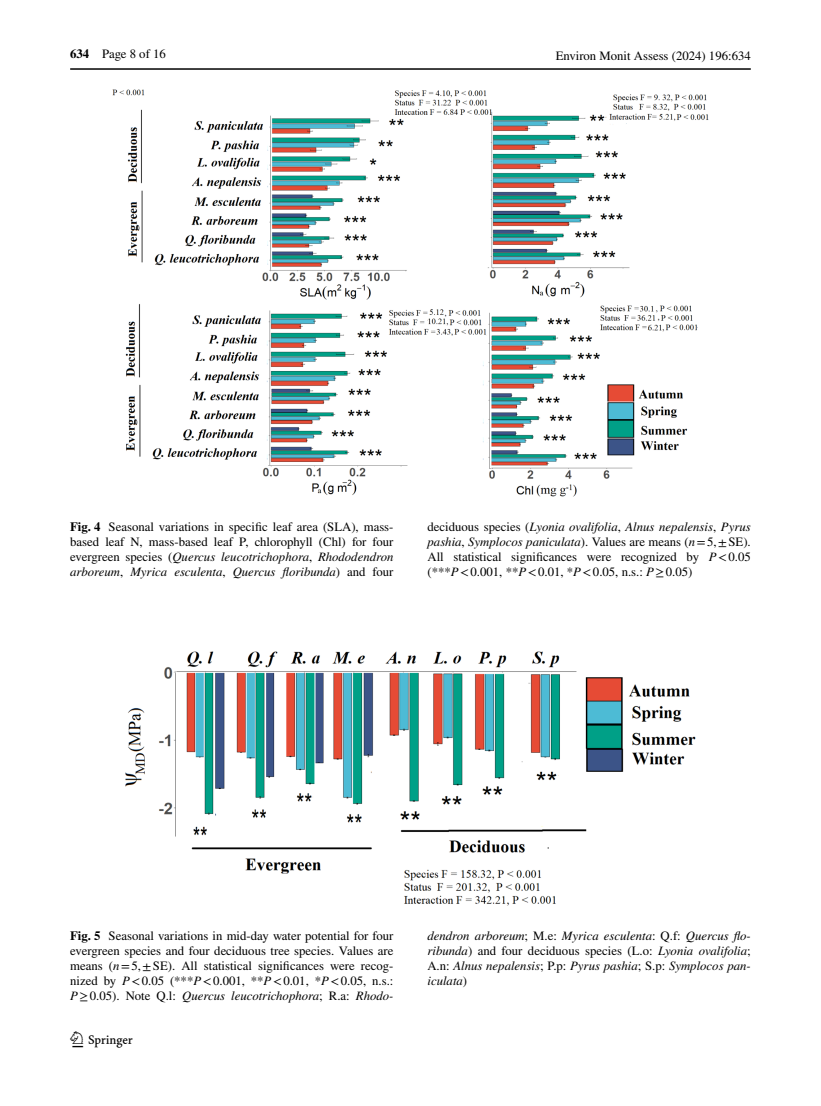
<style>
.page{position:relative;width:821px;height:1106px;background:#fff}
.page>*{position:absolute;margin:0;border:0;box-sizing:border-box;transform-origin:0 0}
.t1{font:22.5px "Springnew Regular 2";color:#000}
.t2{font:12.75px/15px "STIX";color:#000;text-align:justify}
.t3{font:italic 12.75px/15px "STIX";color:#000;text-align:justify}
.s1{font-weight:700}
.s2{font-style:italic}
.s3{font-style:normal}
</style>
<div class="page">
<hr style="left:70px;top:68px;width:680px;height:2px;background:#000">
<img style="left:113px;top:89px;width:595px;height:407px">
<img style="left:125px;top:651px;width:570px;height:254px">
<p class="t2" style="left:70px;top:47px;width:97px"><span class="s1">634</span> Page 8 of 16</p>
<p class="t2" style="left:555px;top:49px;width:197px">Environ Monit Assess (2024) 196:634</p>
<p class="t2" style="left:70px;top:520px;width:325px"><span class="s1">Fig. 4</span> Seasonal variations in specific leaf area (SLA), mass&shy;based leaf N, mass-based leaf P, chlorophyll (Chl) for four evergreen species (<span class="s2">Quercus leucotrichophora</span>, <span class="s2">Rhododendron arboreum</span>, <span class="s2">Myrica esculenta</span>, <span class="s2">Quercus floribunda</span>) and four</p>
<p class="t2" style="left:427px;top:520px;width:325px">deciduous species (<span class="s2">Lyonia ovalifolia</span>, <span class="s2">Alnus nepalensis</span>, <span class="s2">Pyrus pashia</span>, <span class="s2">Symplocos paniculata</span>). Values are means (<span class="s2">n</span>=5,±SE).<br>All statistical significances were recognized by <span class="s2">P</span>&lt;0.05 (***<span class="s2">P</span>&lt;0.001, **<span class="s2">P</span>&lt;0.01, *<span class="s2">P</span>&lt;0.05, n.s.: <span class="s2">P</span>≥0.05)</p>
<p class="t2" style="left:70px;top:929px;width:325px"><span class="s1">Fig. 5</span> Seasonal variations in mid-day water potential for four evergreen species and four deciduous tree species. Values are means (<span class="s2">n</span>=5,±SE). All statistical significances were recog&shy;nized by <span class="s2">P</span>&lt;0.05 (***<span class="s2">P</span>&lt;0.001, **<span class="s2">P</span>&lt;0.01, *<span class="s2">P</span>&lt;0.05, n.s.:<br><span class="s2">P</span>≥0.05). Note Q.l: <span class="s2">Quercus leucotrichophora</span>; R.a: <span class="s2">Rhodo-</span></p>
<p class="t3" style="left:427px;top:928px;width:325px">dendron arboreum<span class="s3">; M.e:</span> Myrica esculenta<span class="s3">: Q.f:</span> Quercus flo&shy;ribunda<span class="s3">) and four deciduous species (L.o:</span> Lyonia ovalifolia<span class="s3">; A.n:</span> Alnus nepalensis<span class="s3">; P.p:</span> Pyrus pashia<span class="s3">; S.p:</span> Symplocos pan&shy;iculata<span class="s3">)</span></p>
<h1 class="t1" style="left:72px;top:1031px;width:62px">1 3</h1>
</div>
